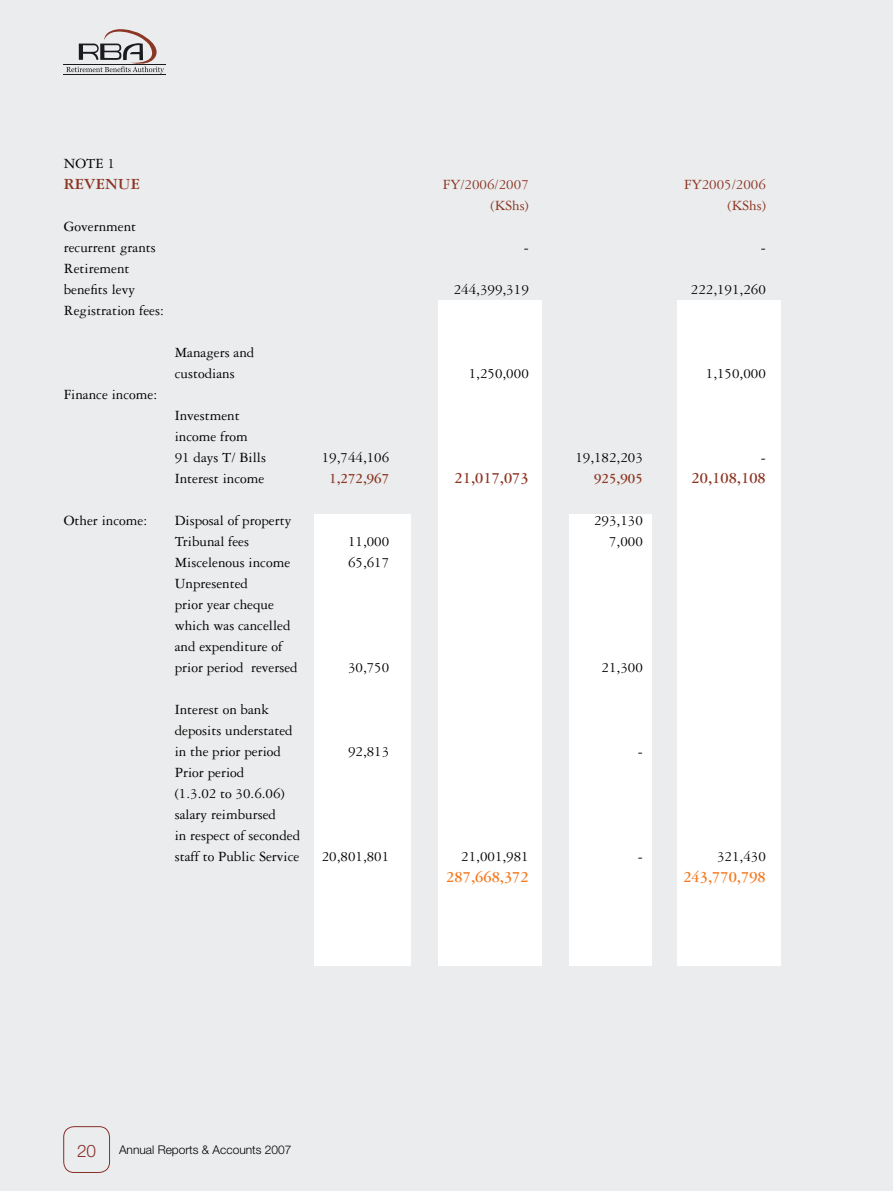
<style>
.page{position:relative;width:893px;height:1191px;background:#ebeced}
.page>*{position:absolute;margin:0;border:0;box-sizing:border-box;transform-origin:0 0}
.t1{font:300 17.25px "Helvetica Neue";color:#89302a}
.t2{font:700 16.5px "Garamond Three";color:#8c3624}
.t3{font:700 16.5px "Garamond Three";color:#f47920}
.t4{font:15px/21px "Garamond Three";color:#000}
.t5{font:15px "Garamond Three";color:#8c3624}
.t6{font:700 15px "Garamond Three";color:#8c3624}
.t7{font:300 12px "Helvetica Neue";color:#000}
</style>
<div class="page">
<hr style="left:64px;top:64px;width:102px;height:1px;background:#1b1a1f">
<hr style="left:64px;top:74px;width:102px;height:1px;background:#1b1a1f">
<svg style="left:66px;top:29px;width:98px;height:45px"></svg>
<div style="left:63px;top:1126px;width:47px;height:46px;border:1px solid #89302a;border-radius:10px"></div>
<div style="left:315px;top:513px;width:96px;height:452px;background:#fff"></div>
<div style="left:569px;top:513px;width:83px;height:452px;background:#fff"></div>
<div style="left:677px;top:300px;width:103px;height:665px;background:#fff"></div>
<div style="left:439px;top:300px;width:103px;height:665px;background:#fff"></div>
<p class="t4" style="left:64px;top:153px;width:53px">NOTE 1</p>
<p class="t2" style="left:64px;top:174px;width:78px">REVENUE</p>
<p class="t5" style="left:443px;top:176px;width:87px">FY/2006/2007</p>
<p class="t5" style="left:684px;top:176px;width:83px">FY2005/2006</p>
<p class="t5" style="left:490px;top:197px;width:40px">(KShs)</p>
<p class="t5" style="left:727px;top:197px;width:40px">(KShs)</p>
<p class="t4" style="left:64px;top:216px;width:94px">Government recurrent grants</p>
<p class="t4" style="left:524px;top:237px;width:6px">-</p>
<p class="t4" style="left:761px;top:237px;width:6px">-</p>
<p class="t4" style="left:64px;top:258px;width:73px">Retirement benefits levy</p>
<p class="t4" style="left:64px;top:300px;width:101px">Registration fees:</p>
<p class="t4" style="left:64px;top:384px;width:95px">Finance income:</p>
<p class="t4" style="left:175px;top:342px;width:81px">Managers and custodians</p>
<p class="t4" style="left:175px;top:405px;width:93px">Investment income from<br>91 days T/ Bills</p>
<p class="t4" style="left:454px;top:279px;width:76px">244,399,319</p>
<p class="t4" style="left:691px;top:279px;width:76px">222,191,260</p>
<p class="t4" style="left:469px;top:363px;width:61px">1,250,000</p>
<p class="t4" style="left:706px;top:363px;width:61px">1,150,000</p>
<p class="t4" style="left:322px;top:447px;width:69px">19,744,106</p>
<p class="t4" style="left:575px;top:447px;width:69px">19,182,203</p>
<p class="t4" style="left:761px;top:447px;width:6px">-</p>
<p class="t4" style="left:175px;top:468px;width:91px">Interest income</p>
<p class="t6" style="left:329px;top:470px;width:62px">1,272,967</p>
<p class="t2" style="left:455px;top:468px;width:76px">21,017,073</p>
<p class="t6" style="left:594px;top:470px;width:50px">925,905</p>
<p class="t2" style="left:692px;top:468px;width:76px">20,108,108</p>
<p class="t4" style="left:64px;top:510px;width:85px">Other income:</p>
<p class="t4" style="left:175px;top:510px;width:118px">Disposal of property</p>
<p class="t4" style="left:594px;top:510px;width:50px">293,130</p>
<p class="t4" style="left:175px;top:531px;width:76px">Tribunal fees</p>
<p class="t4" style="left:348px;top:531px;width:43px">11,000</p>
<p class="t4" style="left:609px;top:531px;width:35px">7,000</p>
<p class="t4" style="left:175px;top:552px;width:117px">Miscelenous income</p>
<p class="t4" style="left:348px;top:552px;width:43px">65,617</p>
<p class="t4" style="left:175px;top:573px;width:124px">Unpresented<br>prior year cheque which was cancelled and expenditure of prior period reversed</p>
<p class="t4" style="left:348px;top:657px;width:43px">30,750</p>
<p class="t4" style="left:602px;top:657px;width:43px">21,300</p>
<p class="t4" style="left:175px;top:699px;width:119px">Interest on bank deposits understated in the prior period</p>
<p class="t4" style="left:175px;top:762px;width:127px">Prior period<br>(1.3.02 to 30.6.06) salary reimbursed<br>in respect of seconded staff to Public Service</p>
<p class="t4" style="left:348px;top:741px;width:43px">92,813</p>
<p class="t4" style="left:638px;top:741px;width:6px">-</p>
<p class="t4" style="left:322px;top:846px;width:69px">20,801,801</p>
<p class="t4" style="left:461px;top:846px;width:69px">21,001,981</p>
<p class="t4" style="left:638px;top:846px;width:6px">-</p>
<p class="t4" style="left:717px;top:846px;width:50px">321,430</p>
<p class="t3" style="left:446px;top:867px;width:84px">287,668,372</p>
<p class="t3" style="left:683px;top:867px;width:84px">243,770,798</p>
<p class="t1" style="left:77px;top:1140px;width:21px">20</p>
<p class="t7" style="left:119px;top:1142px;width:174px">Annual Reports &amp; Accounts 2007</p>
</div>
